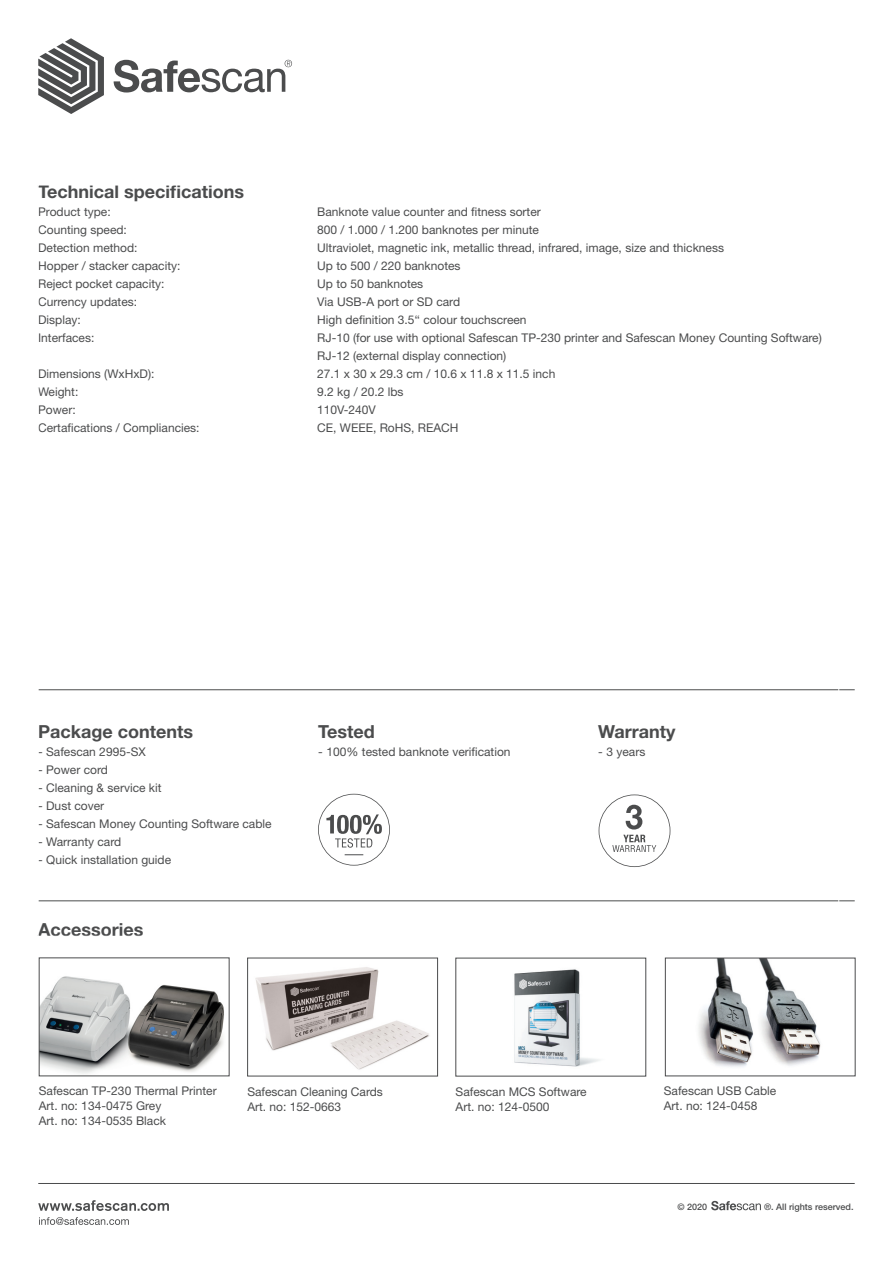
<style>
.page{position:relative;width:893px;height:1263px;background:#fff}
.page>*{position:absolute;margin:0;border:0;box-sizing:border-box;transform-origin:0 0}
.t1{font:700 18px "Helvetica Neue LT Std";color:#4b4c4d}
.t2{font:12px "Helvetica Neue LT Std";color:#4b4c4d}
.Art_no{font:500 9px "Helvetica Neue LT Std";color:#4b4c4d}
</style>
<div class="page">
<hr style="left:38px;top:900px;width:817px;height:1px;background:#4b4c4d">
<hr style="left:38px;top:1183px;width:817px;height:1px;background:#4b4c4d">
<hr style="left:38px;top:689px;width:817px;height:1px;background:#4b4c4d">
<svg style="left:38px;top:1200px;width:131px;height:11px"></svg>
<svg style="left:39px;top:1217px;width:90px;height:8px"></svg>
<svg style="left:38px;top:38px;width:66px;height:76px"></svg>
<svg style="left:114px;top:60px;width:178px;height:33px"></svg>
<svg style="left:711px;top:1201px;width:50px;height:9px"></svg>
<img style="left:514px;top:969px;width:86px;height:98px">
<img style="left:255px;top:967px;width:174px;height:103px">
<div style="left:247px;top:958px;width:191px;height:118px;border:1px solid #4b4c4d"></div>
<img style="left:698px;top:960px;width:123px;height:107px">
<img style="left:41px;top:976px;width:63px;height:98px">
<div style="left:39px;top:958px;width:190px;height:118px;border:1px solid #4b4c4d"></div>
<img style="left:104px;top:971px;width:125px;height:105px">
<svg style="left:599px;top:794px;width:71px;height:73px"></svg>
<svg style="left:318px;top:794px;width:72px;height:71px"></svg>
<p class="t1" style="left:38px;top:180px;width:207px">Technical specifications</p>
<p class="t2" style="left:38px;top:205px;width:74px">Product type:</p>
<p class="t2" style="left:317px;top:205px;width:225px">Banknote value counter and fitness sorter</p>
<p class="t2" style="left:38px;top:223px;width:90px">Counting speed:</p>
<p class="t2" style="left:317px;top:223px;width:223px">800 / 1.000 / 1.200 banknotes per minute</p>
<p class="t2" style="left:38px;top:241px;width:101px">Detection method:</p>
<p class="t2" style="left:317px;top:241px;width:408px">Ultraviolet, magnetic ink, metallic thread, infrared, image, size and thickness</p>
<p class="t2" style="left:38px;top:259px;width:144px">Hopper / stacker capacity:</p>
<p class="t2" style="left:317px;top:259px;width:145px">Up to 500 / 220 banknotes</p>
<p class="t2" style="left:38px;top:277px;width:128px">Reject pocket capacity:</p>
<p class="t2" style="left:317px;top:277px;width:108px">Up to 50 banknotes</p>
<p class="t2" style="left:38px;top:295px;width:100px">Currency updates:</p>
<p class="t2" style="left:317px;top:295px;width:144px">Via USB-A port or SD card</p>
<p class="t2" style="left:38px;top:313px;width:44px">Display:</p>
<p class="t2" style="left:317px;top:313px;width:211px">High definition 3.5‘‘ colour touchscreen</p>
<p class="t2" style="left:38px;top:331px;width:58px">Interfaces:</p>
<p class="t2" style="left:317px;top:331px;width:506px">RJ-10 (for use with optional Safescan TP-230 printer and Safescan Money Counting Software)</p>
<p class="t2" style="left:317px;top:349px;width:191px">RJ-12 (external display connection)</p>
<p class="t2" style="left:38px;top:367px;width:118px">Dimensions (WxHxD):</p>
<p class="t2" style="left:317px;top:367px;width:240px">27.1 x 30 x 29.3 cm / 10.6 x 11.8 x 11.5 inch</p>
<p class="t2" style="left:38px;top:385px;width:42px">Weight:</p>
<p class="t2" style="left:317px;top:385px;width:88px">9.2 kg / 20.2 lbs</p>
<p class="t2" style="left:38px;top:403px;width:39px">Power:</p>
<p class="t2" style="left:317px;top:403px;width:60px">110V-240V</p>
<p class="t2" style="left:38px;top:421px;width:163px">Certafications / Compliancies:</p>
<p class="t2" style="left:317px;top:421px;width:143px">CE, WEEE, RoHS, REACH</p>
<p class="t1" style="left:38px;top:720px;width:157px">Package contents</p>
<p class="t2" style="left:38px;top:745px;width:109px">- Safescan 2995-SX</p>
<p class="t2" style="left:38px;top:763px;width:71px">- Power cord</p>
<p class="t2" style="left:38px;top:781px;width:125px">- Cleaning &amp; service kit</p>
<p class="t2" style="left:38px;top:799px;width:68px">- Dust cover</p>
<p class="t2" style="left:38px;top:817px;width:235px">- Safescan Money Counting Software cable</p>
<p class="t2" style="left:38px;top:835px;width:85px">- Warranty card</p>
<p class="t2" style="left:38px;top:853px;width:134px">- Quick installation guide</p>
<p class="t1" style="left:38px;top:918px;width:107px">Accessories</p>
<p class="t1" style="left:318px;top:720px;width:58px">Tested</p>
<p class="t2" style="left:318px;top:745px;width:194px">- 100% tested banknote verification</p>
<p class="t1" style="left:598px;top:720px;width:79px">Warranty</p>
<p class="t2" style="left:598px;top:745px;width:49px">- 3 years</p>
<p class="t2" style="left:39px;top:1084px;width:179px">Safescan TP-230 Thermal Printer</p>
<p class="t2" style="left:39px;top:1099px;width:124px">Art. no: 134-0475 Grey</p>
<p class="t2" style="left:39px;top:1114px;width:129px">Art. no: 134-0535 Black</p>
<p class="t2" style="left:247px;top:1084px;width:137px">Safescan Cleaning Cards</p>
<p class="t2" style="left:247px;top:1099px;width:95px">Art. no: 152-0663</p>
<p class="t2" style="left:456px;top:1084px;width:133px">Safescan MCS Software</p>
<p class="t2" style="left:456px;top:1099px;width:95px">Art. no: 124-0500</p>
<p class="t2" style="left:664px;top:1084px;width:114px">Safescan USB Cable</p>
<p class="t2" style="left:664px;top:1099px;width:95px">Art. no: 124-0458</p>
<p class="Art_no" style="left:678px;top:1202px;width:31px">© 2020</p>
<p class="Art_no" style="left:764px;top:1202px;width:91px">®. All rights reserved.</p>
</div>
